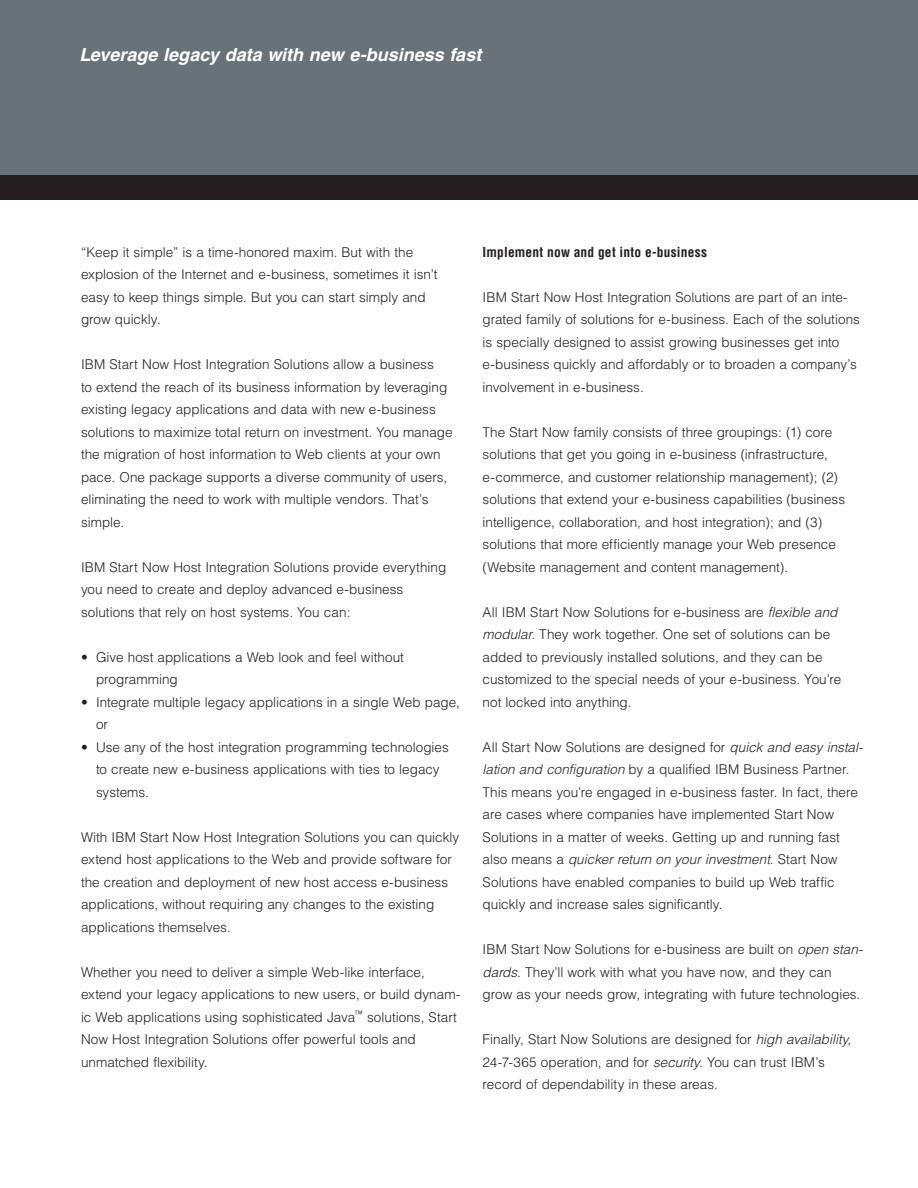
<style>
.page{position:relative;width:918px;height:1188px;background:#fff}
.page>*{position:absolute;margin:0;border:0;box-sizing:border-box;transform-origin:0 0}
.t1{font:italic 700 18px "Helvetica";color:#fff}
.t2{font:300 13.5px/22.5px "IBM Helvetica";color:#231f20}
.t3{font:700 condensed 13.5px "Helvetica";letter-spacing:.015em;color:#231f20}
.s1{font-style:italic}
</style>
<div class="page">
<div style="left:0;top:0;width:918px;height:176px;background:#687379"></div>
<div style="left:0;top:176px;width:918px;height:24px;background:#231f20"></div>
<p class="t1" style="left:80px;top:44px;width:403px">Leverage legacy data with new e-business fast</p>
<p class="t2" style="left:81px;top:241px;width:358px">“Keep it simple” is a time-honored maxim. But with the explosion of the Internet and e-business, sometimes it isn’t easy to keep things simple. But you can start simply and grow quickly.</p>
<p class="t2" style="left:81px;top:353px;width:373px">IBM Start Now Host Integration Solutions allow a business<br>to extend the reach of its business information by leveraging existing legacy applications and data with new e-business solutions to maximize total return on investment. You manage the migration of host information to Web clients at your own pace. One package supports a diverse community of users, eliminating the need to work with multiple vendors. That’s simple.</p>
<p class="t2" style="left:81px;top:556px;width:367px">IBM Start Now Host Integration Solutions provide everything you need to create and deploy advanced e-business solutions that rely on host systems. You can:</p>
<p class="t2" style="left:96px;top:646px;width:310px;text-indent:-15px">• Give host applications a Web look and feel without programming</p>
<p class="t2" style="left:96px;top:691px;width:365px;text-indent:-15px">• Integrate multiple legacy applications in a single Web page, or</p>
<p class="t2" style="left:96px;top:736px;width:354px;text-indent:-15px">• Use any of the host integration programming technologies to create new e-business applications with ties to legacy systems.</p>
<p class="t2" style="left:81px;top:826px;width:380px">With IBM Start Now Host Integration Solutions you can quickly extend host applications to the Web and provide software for the creation and deployment of new host access e-business applications, without requiring any changes to the existing applications themselves.</p>
<p class="t2" style="left:81px;top:961px;width:381px">Whether you need to deliver a simple Web-like interface, extend your legacy applications to new users, or build dynam&shy;ic Web applications using sophisticated Java<sup>™</sup> solutions, Start Now Host Integration Solutions offer powerful tools and unmatched flexibility.</p>
<p class="t3" style="left:483px;top:243px;width:226px">Implement now and get into e-business</p>
<p class="t2" style="left:483px;top:286px;width:379px">IBM Start Now Host Integration Solutions are part of an inte&shy;grated family of solutions for e-business. Each of the solutions is specially designed to assist growing businesses get into e-business quickly and affordably or to broaden a company’s involvement in e-business.</p>
<p class="t2" style="left:483px;top:421px;width:364px">The Start Now family consists of three groupings: (1) core solutions that get you going in e-business (infrastructure, e-commerce, and customer relationship management); (2) solutions that extend your e-business capabilities (business intelligence, collaboration, and host integration); and (3) solutions that more efficiently manage your Web presence (Website management and content management).</p>
<p class="t2" style="left:483px;top:601px;width:360px">All IBM Start Now Solutions for e-business are <span class="s1">flexible and modular.</span> They work together. One set of solutions can be added to previously installed solutions, and they can be customized to the special needs of your e-business. You’re not locked into anything.</p>
<p class="t2" style="left:483px;top:736px;width:382px">All Start Now Solutions are designed for <span class="s1">quick and easy instal&shy;lation and configuration</span> by a qualified IBM Business Partner.<br>This means you’re engaged in e-business faster. In fact, there are cases where companies have implemented Start Now Solutions in a matter of weeks. Getting up and running fast also means a <span class="s1">quicker return on your investment.</span> Start Now Solutions have enabled companies to build up Web traffic quickly and increase sales significantly.</p>
<p class="t2" style="left:483px;top:938px;width:382px">IBM Start Now Solutions for e-business are built on <span class="s1">open stan&shy;dards.</span> They’ll work with what you have now, and they can grow as your needs grow, integrating with future technologies.</p>
<p class="t2" style="left:483px;top:1028px;width:370px">Finally, Start Now Solutions are designed for <span class="s1">high availability,<br></span>24-7-365 operation, and for <span class="s1">security.</span> You can trust IBM’s record of dependability in these areas.</p>
</div>
